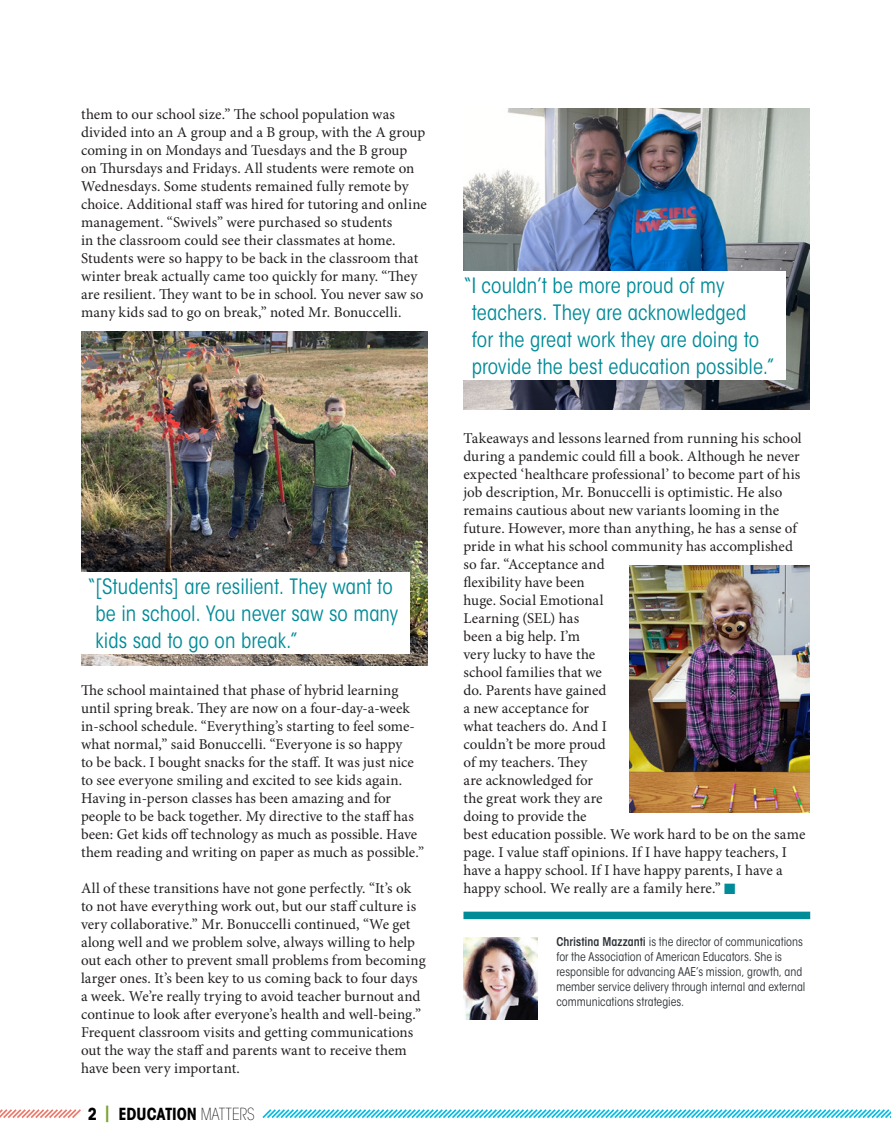
<style>
.page{position:relative;width:891px;height:1148px;background:#fff}
.page>*{position:absolute;margin:0;border:0;box-sizing:border-box;transform-origin:0 0}
.Pulled_Quote{font:condensed 21px/27px "ITC Avant Garde Std";letter-spacing:.005em;color:#008b98}
.t1{font:700 condensed 16.5px "ITC Avant Garde Std";letter-spacing:-.005em;color:#000}
.Body_Text{font:15px/18px "Minion Pro";letter-spacing:.005em;color:#231f20}
.Byline___notes{font:condensed 12px/15px "ITC Avant Garde Std";color:#2d3237}
.s1{color:#78a22d}
.s2{font-weight:200}
.s3{color:#008b98}
.s4{font-weight:600}
</style>
<div class="page">
<img style="left:81px;top:332px;width:347px;height:333px">
<div style="left:81px;top:572px;width:328px;height:82px;background:#fff"></div>
<img style="left:463px;top:108px;width:347px;height:301px">
<div style="left:457px;top:271px;width:328px;height:109px;background:#fff"></div>
<img style="left:630px;top:565px;width:180px;height:247px">
<div style="left:463px;top:911px;width:347px;height:8px;background:#008b98"></div>
<img style="left:463px;top:937px;width:74px;height:82px">
<svg style="left:0;top:1109px;width:81px;height:9px"></svg>
<svg style="left:262px;top:1109px;width:629px;height:10px"></svg>
<p class="Body_Text" style="left:81px;top:105px;width:347px">them to our school size.” The school population was divided into an A group and a B group, with the A group coming in on Mondays and Tuesdays and the B group<br>on Thursdays and Fridays. All students were remote on Wednesdays. Some students remained fully remote by choice. Additional staff was hired for tutoring and online management. “Swivels” were purchased so students<br>in the classroom could see their classmates at home.<br>Students were so happy to be back in the classroom that winter break actually came too quickly for many. “They are resilient. They want to be in school. You never saw so many kids sad to go on break,” noted Mr. Bonuccelli.</p>
<p class="Pulled_Quote" style="left:95px;top:573px;width:304px;text-indent:-8px">“[Students] are resilient. They want to be in school. You never saw so many kids sad to go on break.”</p>
<p class="Body_Text" style="left:81px;top:681px;width:345px">The school maintained that phase of hybrid learning until spring break. They are now on a four-day-a-week in-school schedule. “Everything’s starting to feel some&shy;what normal,” said Bonuccelli. “Everyone is so happy<br>to be back. I bought snacks for the staff. It was just nice to see everyone smiling and excited to see kids again.<br>Having in-person classes has been amazing and for people to be back together. My directive to the staff has been: Get kids off technology as much as possible. Have them reading and writing on paper as much as possible.”</p>
<p class="Body_Text" style="left:81px;top:879px;width:346px">All of these transitions have not gone perfectly. “It’s ok to not have everything work out, but our staff culture is very collaborative.” Mr. Bonuccelli continued, “We get along well and we problem solve, always willing to help out each other to prevent small problems from becoming larger ones. It’s been key to us coming back to four days a week. We’re really trying to avoid teacher burnout and continue to look after everyone’s health and well-being.” Frequent classroom visits and getting communications out the way the staff and parents want to receive them have been very important.</p>
<p class="t1" style="left:88px;top:1103px;width:168px">2 <span class="s1">|</span> EDUCATION <span class="s2">MATTERS</span></p>
<p class="Pulled_Quote" style="left:472px;top:272px;width:305px;text-indent:-8px">“I couldn’t be more proud of my teachers. They are acknowledged<br>for the great work they are doing to provide the best education possible.”</p>
<p class="Body_Text" style="left:463px;top:429px;width:344px">Takeaways and lessons learned from running his school during a pandemic could fill a book. Although he never expected ‘healthcare professional’ to become part of his job description, Mr. Bonuccelli is optimistic. He also remains cautious about new variants looming in the future. However, more than anything, he has a sense of pride in what his school community has accomplished so far. “Acceptance and<br>flexibility have been<br>huge. Social Emotional<br>Learning (SEL) has<br>been a big help. I’m<br>very lucky to have the<br>school families that we<br>do. Parents have gained<br>a new acceptance for<br>what teachers do. And I<br>couldn’t be more proud<br>of my teachers. They<br>are acknowledged for<br>the great work they are<br>doing to provide the<br>best education possible. We work hard to be on the same page. I value staff opinions. If I have happy teachers, I have a happy school. If I have happy parents, I have a happy school. We really are a family here.” <span class="s3">■</span></p>
<p class="Byline___notes" style="left:556px;top:934px;width:251px"><span class="s4">Christina Mazzanti</span> is the director of communications for the Association of American Educators. She is responsible for advancing AAE’s mission, growth, and member service delivery through internal and external communications strategies.</p>
</div>
